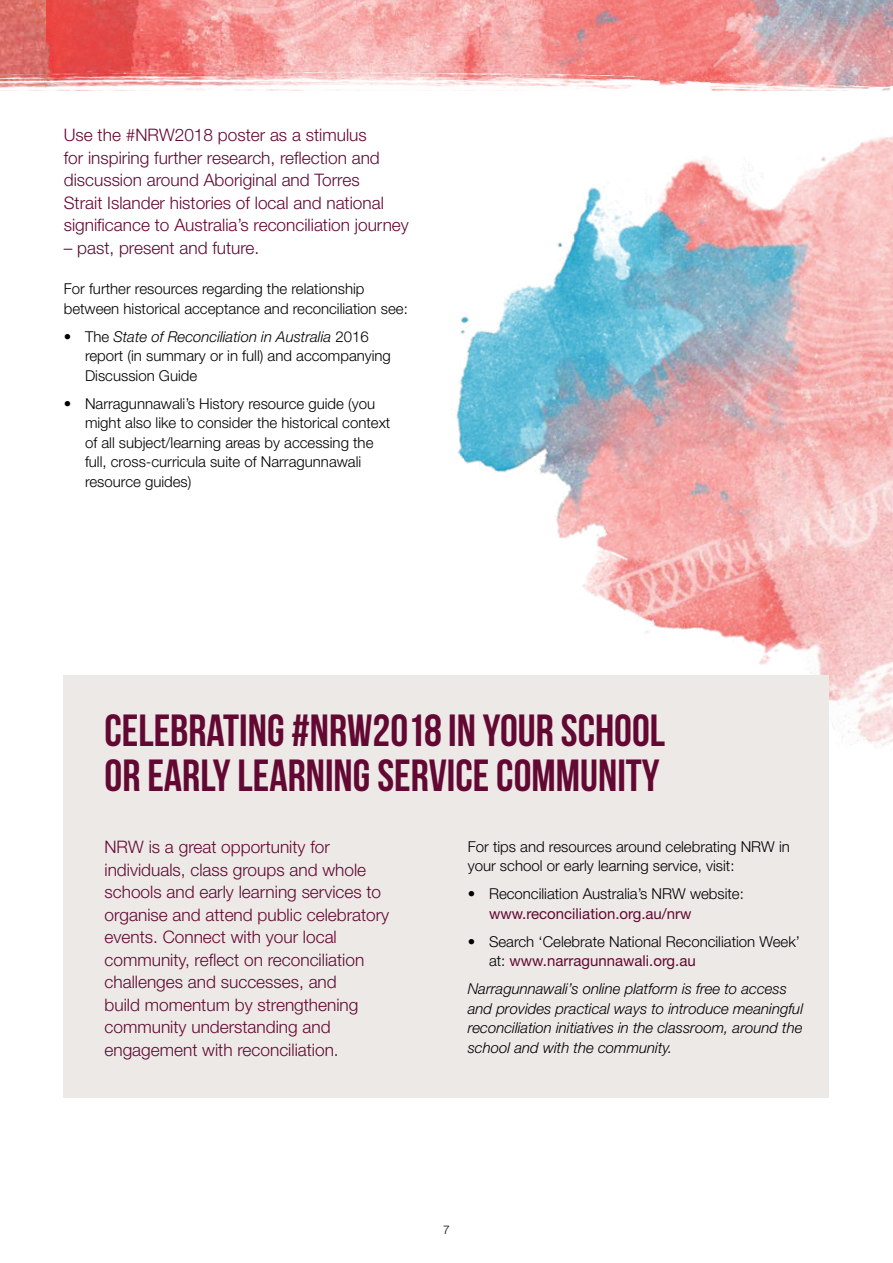
<style>
.page{position:relative;width:893px;height:1263px;background:#fff}
.page>*{position:absolute;margin:0;border:0;box-sizing:border-box;transform-origin:0 0}
.t1{font:45px/45px "Bebas Neue";color:#630832}
.t2{font:300 17.25px/22.5px "Helvetica Neue";color:#630832}
.t3{font:300 15px/19.5px "Helvetica Neue";color:#000}
.t4{font:italic 300 15px/19.5px "Helvetica Neue";color:#000}
.t5{font:15px "Helvetica Neue";color:#630832}
.t6{font:300 12px "Helvetica Neue";color:#000}
.s1{font-style:italic}
.s2{font-weight:400;color:#630832}
</style>
<div class="page">
<img style="left:0;top:0;width:47px;height:62px">
<img style="left:47px;top:0;width:312px;height:62px">
<img style="left:0;top:62px;width:359px;height:29px">
<img style="left:359px;top:0;width:534px;height:748px">
<div style="left:64px;top:675px;width:765px;height:423px;background:#ece9e7"></div>
<p class="t2" style="left:64px;top:123px;width:347px">Use the #NRW2018 poster as a stimulus<br>for inspiring further research, reflection and discussion around Aboriginal and Torres<br>Strait Islander histories of local and national significance to Australia’s reconciliation journey</p>
<p class="t2" style="left:64px;top:236px;width:197px">– past, present and future.</p>
<p class="t3" style="left:64px;top:279px;width:346px">For further resources regarding the relationship between historical acceptance and reconciliation see:</p>
<p class="t3" style="left:85px;top:326px;width:307px;text-indent:-21px">• The <span class="s1">State of Reconciliation in Australia</span> 2016 report (in summary or in full) and accompanying<br>Discussion Guide</p>
<p class="t3" style="left:85px;top:393px;width:307px;text-indent:-21px">• Narragunnawali’s History resource guide (you might also like to consider the historical context of all subject/learning areas by accessing the full, cross-curricula suite of Narragunnawali resource guides)</p>
<h1 class="t1" style="left:105px;top:707px;width:562px">CELEBRATING #NRW2018 IN YOUR SCHOOL<br>OR EARLY LEARNING SERVICE COMMUNITY</h1>
<p class="t2" style="left:105px;top:835px;width:286px">NRW is a great opportunity for individuals, class groups and whole schools and early learning services to organise and attend public celebratory events. Connect with your local community, reflect on reconciliation challenges and successes, and<br>build momentum by strengthening community understanding and engagement with reconciliation.</p>
<p class="t3" style="left:468px;top:836px;width:324px">For tips and resources around celebrating NRW in your school or early learning service, visit:</p>
<p class="t3" style="left:468px;top:884px;width:278px">• Reconciliation Australia’s NRW website:</p>
<p class="t5" style="left:489px;top:904px;width:204px">www.reconciliation.org.au/nrw</p>
<p class="t3" style="left:489px;top:931px;width:312px;text-indent:-21px">• Search ‘Celebrate National Reconciliation Week’ at: <span class="s2">www.narragunnawali.org.au</span></p>
<p class="t4" style="left:468px;top:979px;width:337px">Narragunnawali’s online platform is free to access and provides practical ways to introduce meaningful reconciliation initiatives in the classroom, around the school and with the community.</p>
<p class="t6" style="left:443px;top:1222px;width:8px">7</p>
</div>
